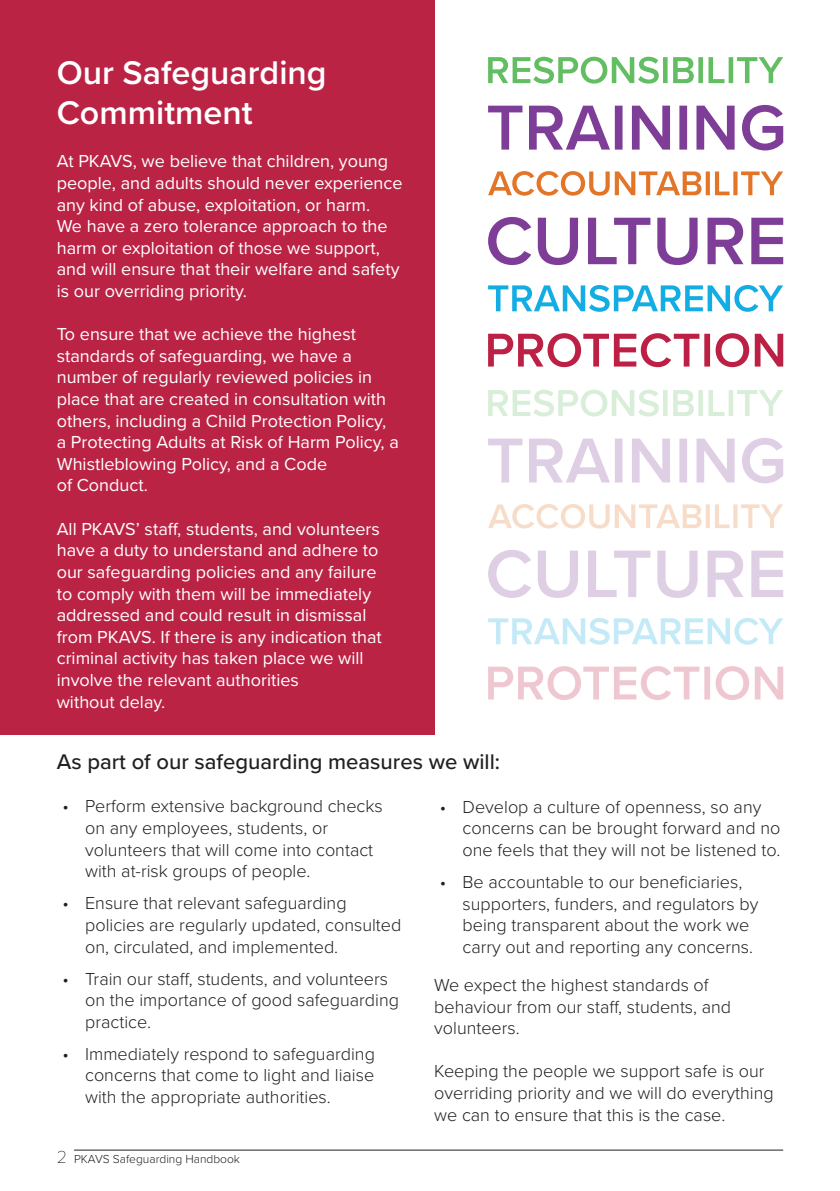
<style>
.page{position:relative;width:840px;height:1191px;background:#fff}
.page>*{position:absolute;margin:0;border:0;box-sizing:border-box;transform-origin:0 0}
.t1{font:600 34px/40.8px "Proxima Nova";color:#fff}
.t2{font:500 22px "Proxima Nova";color:#231f20}
.t3{font:300 18px/21.6px "Proxima Nova";color:#231f20}
.t4{font:18px/21.6px "Proxima Nova";color:#fff}
.t5{font:300 12px "Proxima Nova";color:#231f20}
.s1{font-family:"Proxima Nova T";font-weight:100;font-size:18px}
</style>
<div class="page">
<div style="left:0;top:0;width:434px;height:734px;background:#bb2345"></div>
<svg style="left:488px;top:57px;width:294px;height:27px"></svg>
<svg style="left:488px;top:389px;width:294px;height:27px"></svg>
<svg style="left:488px;top:105px;width:294px;height:45px"></svg>
<svg style="left:488px;top:438px;width:294px;height:45px"></svg>
<svg style="left:488px;top:171px;width:294px;height:25px"></svg>
<svg style="left:488px;top:504px;width:294px;height:24px"></svg>
<svg style="left:488px;top:285px;width:294px;height:27px"></svg>
<svg style="left:488px;top:618px;width:294px;height:26px"></svg>
<svg style="left:488px;top:333px;width:294px;height:34px"></svg>
<svg style="left:488px;top:666px;width:294px;height:34px"></svg>
<svg style="left:488px;top:217px;width:294px;height:48px"></svg>
<svg style="left:488px;top:550px;width:294px;height:48px"></svg>
<hr style="left:74px;top:1149px;width:708px;height:1px;background:#231f20">
<h1 class="t1" style="left:57px;top:51px;width:271px">Our Safeguarding<br>Commitment</h1>
<p class="t4" style="left:57px;top:150px;width:347px">At PKAVS, we believe that children, young people, and adults should never experience any kind of abuse, exploitation, or harm.<br>We have a zero tolerance approach to the harm or exploitation of those we support, and will ensure that their welfare and safety is our overriding priority.</p>
<p class="t4" style="left:57px;top:323px;width:343px">To ensure that we achieve the highest standards of safeguarding, we have a number of regularly reviewed policies in place that are created in consultation with others, including a Child Protection Policy, a Protecting Adults at Risk of Harm Policy, a Whistleblowing Policy, and a Code<br>of Conduct.</p>
<p class="t4" style="left:57px;top:517px;width:326px">All PKAVS’ staff, students, and volunteers have a duty to understand and adhere to our safeguarding policies and any failure to comply with them will be immediately addressed and could result in dismissal from PKAVS. If there is any indication that criminal activity has taken place we will involve the relevant authorities<br>without delay.</p>
<p class="t2" style="left:57px;top:745px;width:444px">As part of our safeguarding measures we will:</p>
<p class="t3" style="left:85px;top:794px;width:299px;text-indent:-23px">• Perform extensive background checks on any employees, students, or volunteers that will come into contact with at-risk groups of people.</p>
<p class="t3" style="left:85px;top:891px;width:317px;text-indent:-23px">• Ensure that relevant safeguarding policies are regularly updated, consulted on, circulated, and implemented.</p>
<p class="t3" style="left:85px;top:966px;width:315px;text-indent:-23px">• Train our staff, students, and volunteers on the importance of good safeguarding practice.</p>
<p class="t3" style="left:85px;top:1042px;width:291px;text-align:justify;text-indent:-23px">• Immediately respond to safeguarding concerns that come to light and liaise with the appropriate authorities.</p>
<p class="t3" style="left:462px;top:795px;width:319px;text-indent:-23px">• Develop a culture of openness, so any concerns can be brought forward and no one feels that they will not be listened to.</p>
<p class="t3" style="left:462px;top:870px;width:297px;text-indent:-23px">• Be accountable to our beneficiaries, supporters, funders, and regulators by being transparent about the work we carry out and reporting any concerns.</p>
<p class="t3" style="left:434px;top:973px;width:298px">We expect the highest standards of behaviour from our staff, students, and volunteers.</p>
<p class="t3" style="left:434px;top:1059px;width:341px">Keeping the people we support safe is our overriding priority and we will do everything we can to ensure that this is the case.</p>
<p class="t5" style="left:57px;top:1150px;width:185px"><span class="s1">2</span> PKAVS Safeguarding Handbook</p>
</div>
